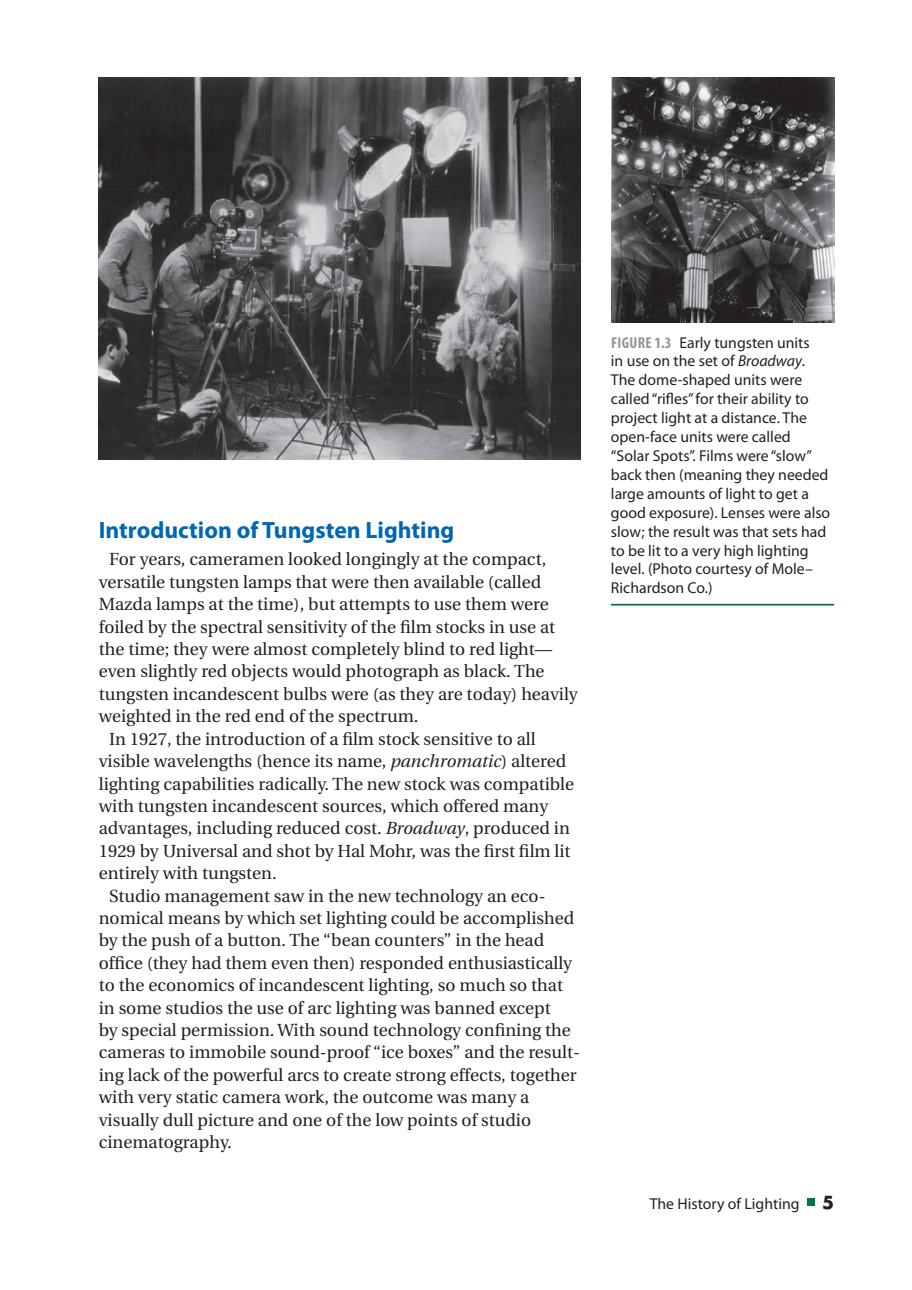
<style>
.page{position:relative;width:912px;height:1290px;background:#fff}
.page>*{position:absolute;margin:0;border:0;box-sizing:border-box;transform-origin:0 0}
.t1{font:700 23.62px "Myriad Pro";color:#0166b3}
.t2{font:17.5px "Utopia";color:#231f20}
.t3{font:700 17.5px "Futura";color:#231f20}
.t4{font:15.75px/18.9px "Myriad Pro";color:#231f20}
.s1{font-style:italic}
.s2{font-weight:700;font-stretch:condensed;color:#939598}
</style>
<div class="page">
<div style="left:807px;top:1198px;width:7px;height:7px;background:#007843"></div>
<img style="left:99px;top:78px;width:481px;height:382px">
<img style="left:611px;top:78px;width:223px;height:244px">
<hr style="left:611px;top:604px;width:223px;height:1px;background:#007843">
<h1 class="t1" style="left:99px;top:521px;width:357px">Introduction of Tungsten Lighting</h1>
<p class="t2" style="left:109px;top:552px;width:438px">For years, cameramen looked longingly at the compact,</p>
<p class="t2" style="left:99px;top:575px;width:444px">versatile tungsten lamps that were then available (called</p>
<p class="t2" style="left:99px;top:597px;width:451px">Mazda lamps at the time), but attempts to use them were</p>
<p class="t2" style="left:99px;top:619px;width:458px">foiled by the spectral sensitivity of the film stocks in use at</p>
<p class="t2" style="left:99px;top:642px;width:455px">the time; they were almost completely blind to red light—</p>
<p class="t2" style="left:99px;top:664px;width:447px">even slightly red objects would photograph as black. The</p>
<p class="t2" style="left:99px;top:687px;width:480px">tungsten incandescent bulbs were (as they are today) heavily</p>
<p class="t2" style="left:99px;top:709px;width:321px">weighted in the red end of the spectrum.</p>
<p class="t2" style="left:109px;top:731px;width:428px">In 1927, the introduction of a film stock sensitive to all</p>
<p class="t2" style="left:99px;top:754px;width:469px">visible wavelengths (hence its name, <span class="s1">panchromatic</span>) altered</p>
<p class="t2" style="left:99px;top:776px;width:477px">lighting capabilities radically. The new stock was compatible</p>
<p class="t2" style="left:99px;top:799px;width:451px">with tungsten incandescent sources, which offered many</p>
<p class="t2" style="left:99px;top:821px;width:472px">advantages, including reduced cost. <span class="s1">Broadway</span>, produced in</p>
<p class="t2" style="left:99px;top:843px;width:473px">1929 by Universal and shot by Hal Mohr, was the first film lit</p>
<p class="t2" style="left:99px;top:866px;width:179px">entirely with tungsten.</p>
<p class="t2" style="left:109px;top:888px;width:438px">Studio management saw in the new technology an eco-</p>
<p class="t2" style="left:99px;top:911px;width:477px">nomical means by which set lighting could be accomplished</p>
<p class="t2" style="left:99px;top:933px;width:447px">by the push of a button. The “bean counters” in the head</p>
<p class="t2" style="left:99px;top:955px;width:475px">office (they had them even then) responded enthusiastically</p>
<p class="t2" style="left:99px;top:978px;width:466px">to the economics of incandescent lighting, so much so that</p>
<p class="t2" style="left:99px;top:1000px;width:453px">in some studios the use of arc lighting was banned except</p>
<p class="t2" style="left:99px;top:1023px;width:473px">by special permission. With sound technology confining the</p>
<p class="t2" style="left:99px;top:1045px;width:482px">cameras to immobile sound-proof “ice boxes” and the result-</p>
<p class="t2" style="left:99px;top:1067px;width:479px">ing lack of the powerful arcs to create strong effects, together</p>
<p class="t2" style="left:99px;top:1090px;width:432px">with very static camera work, the outcome was many a</p>
<p class="t2" style="left:99px;top:1112px;width:434px">visually dull picture and one of the low points of studio</p>
<p class="t2" style="left:99px;top:1135px;width:135px">cinematography.</p>
<p class="t4" style="left:611px;top:334px;width:221px"><span class="s2">FIGURE 1.3</span> Early tungsten units<br>in use on the set of <span class="s1">Broadway</span>.<br>The dome-shaped units were called “rifles” for their ability to project light at a distance. The open-face units were called “Solar Spots”. Films were “slow” back then (meaning they needed large amounts of light to get a good exposure). Lenses were also slow; the result was that sets had to be lit to a very high lighting level. (Photo courtesy of Mole–<br>Richardson Co.)</p>
<p class="t4" style="left:649px;top:1195px;width:151px">The History of Lighting</p>
<p class="t3" style="left:822px;top:1194px;width:14px">5</p>
</div>
